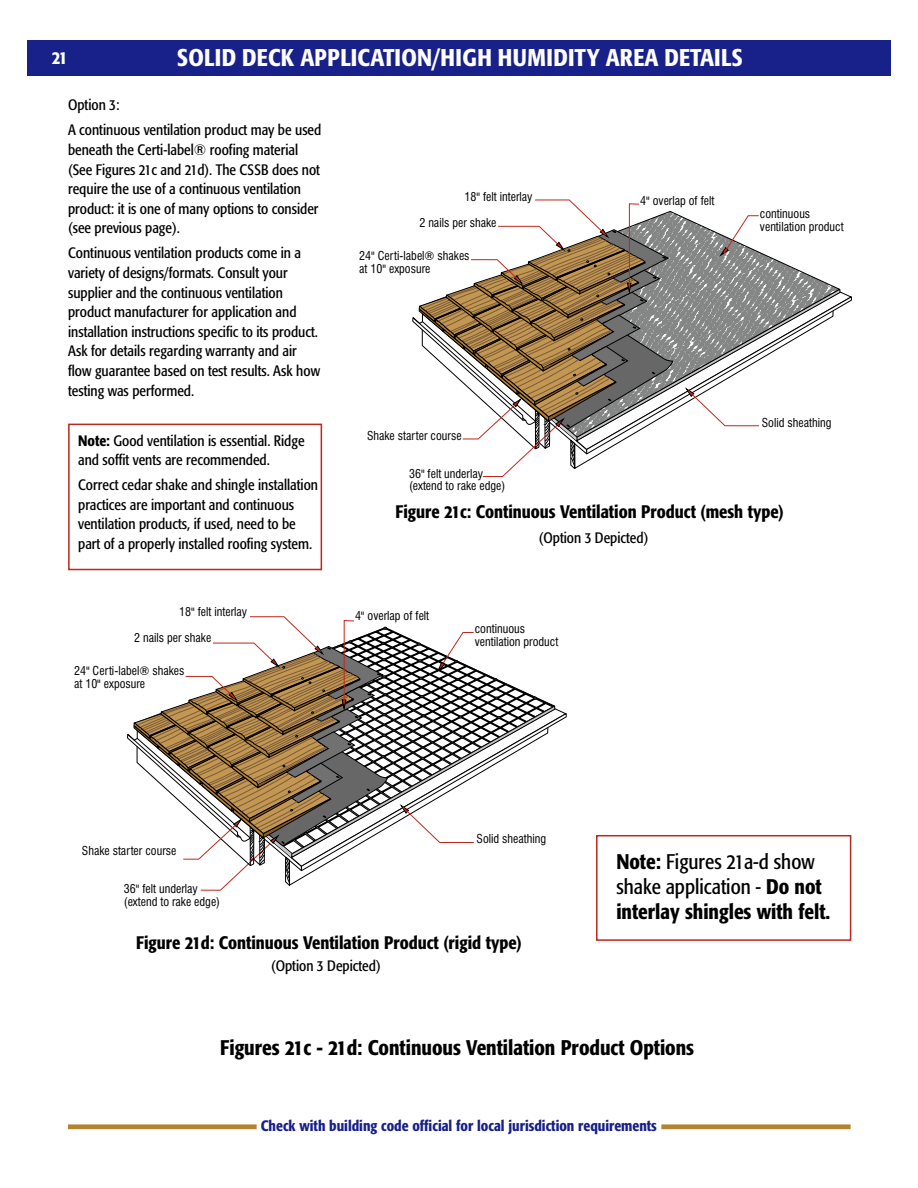
<style>
.page{position:relative;width:918px;height:1188px;background:#fff}
.page>*{position:absolute;margin:0;border:0;box-sizing:border-box;transform-origin:0 0}
.t1{font:500 condensed 24px "Formata";letter-spacing:.01em;color:#fefefe}
.t2{font:500 condensed 21px/25.5px "Formata";color:#000}
.t3{font:500 condensed 18px "Formata";color:#000}
.t4{font:500 condensed 18px "Formata";color:#fefefe}
.t5{font:condensed 15px/19.6px "Formata";color:#000}
.t6{font:500 condensed 15px "Formata";color:#182089}
.t7{font:condensed 12px/12.6px "Swiss 721 BT";color:#000}
.s1{font-weight:500}
.s2{font-weight:400}
</style>
<div class="page">
<div style="left:27px;top:40px;width:864px;height:36px;background:#182089"></div>
<div style="left:596px;top:835px;width:255px;height:106px;border:2px solid #bf281c"></div>
<div style="left:68px;top:424px;width:254px;height:146px;border:2px solid #bb281c"></div>
<svg style="left:412px;top:199px;width:440px;height:278px"></svg>
<svg style="left:127px;top:616px;width:440px;height:275px"></svg>
<svg style="left:68px;top:1124px;width:783px;height:5px"></svg>
<p class="t4" style="left:52px;top:51px;width:17px">21</p>
<h1 class="t1" style="left:177px;top:48px;width:567px">SOLID DECK APPLICATION/HIGH HUMIDITY AREA DETAILS</h1>
<p class="t5" style="left:68px;top:94px;width:255px;line-height:24.9px">Option 3:<br>A continuous ventilation product may be used</p>
<p class="t5" style="left:68px;top:141px;width:253px">beneath the Certi-label® roofing material (See Figures 21c and 21d). The CSSB does not require the use of a continuous ventilation product: it is one of many options to consider (see previous page).</p>
<p class="t5" style="left:68px;top:245px;width:254px">Continuous ventilation products come in a variety of designs/formats. Consult your supplier and the continuous ventilation product manufacturer for application and installation instructions specific to its product.<br>Ask for details regarding warranty and air flow guarantee based on test results. Ask how testing was performed.</p>
<p class="t5" style="left:78px;top:432px;width:228px"><span class="s1">Note:</span> Good ventilation is essential. Ridge and soffit vents are recommended.</p>
<p class="t5" style="left:78px;top:477px;width:241px">Correct cedar shake and shingle installation practices are important and continuous ventilation products, if used, need to be part of a properly installed roofing system.</p>
<p class="t7" style="left:134px;top:600px;width:115px;line-height:25.7px;text-indent:45px">18" felt interlay<br>2 nails per shake</p>
<p class="t7" style="left:74px;top:666px;width:112px">24" Certi-label® shakes at 10" exposure</p>
<p class="t7" style="left:419px;top:185px;width:115px;line-height:25.7px;text-indent:45px">18" felt interlay<br>2 nails per shake</p>
<p class="t7" style="left:359px;top:251px;width:112px">24" Certi-label® shakes at 10" exposure</p>
<p class="t7" style="left:367px;top:431px;width:96px">Shake starter course</p>
<p class="t7" style="left:409px;top:468px;width:98px">36" felt underlay (extend to rake edge)</p>
<p class="t7" style="left:640px;top:196px;width:76px">4" overlap of felt</p>
<p class="t7" style="left:760px;top:208px;width:85px">continuous ventilation product</p>
<p class="t7" style="left:762px;top:418px;width:71px">Solid sheathing</p>
<p class="t3" style="left:396px;top:505px;width:390px">Figure 21c: Continuous Ventilation Product (mesh type)</p>
<p class="t5" style="left:539px;top:530px;width:111px">(Option 3 Depicted)</p>
<p class="t7" style="left:355px;top:611px;width:76px">4" overlap of felt</p>
<p class="t7" style="left:475px;top:624px;width:85px">continuous ventilation product</p>
<p class="t7" style="left:82px;top:846px;width:96px">Shake starter course</p>
<p class="t7" style="left:124px;top:884px;width:98px">36" felt underlay (extend to rake edge)</p>
<p class="t7" style="left:477px;top:833px;width:71px">Solid sheathing</p>
<h2 class="t2" style="left:616px;top:851px;width:215px">Note: <span class="s2">Figures 21a-d show shake application -</span> Do not interlay shingles with felt.</h2>
<p class="t3" style="left:136px;top:936px;width:387px">Figure 21d: Continuous Ventilation Product (rigid type)</p>
<p class="t5" style="left:271px;top:957px;width:111px">(Option 3 Depicted)</p>
<h2 class="t2" style="left:220px;top:1037px;width:475px">Figures 21c - 21d: Continuous Ventilation Product Options</h2>
<p class="t6" style="left:261px;top:1120px;width:398px">Check with building code official for local jurisdiction requirements</p>
</div>
